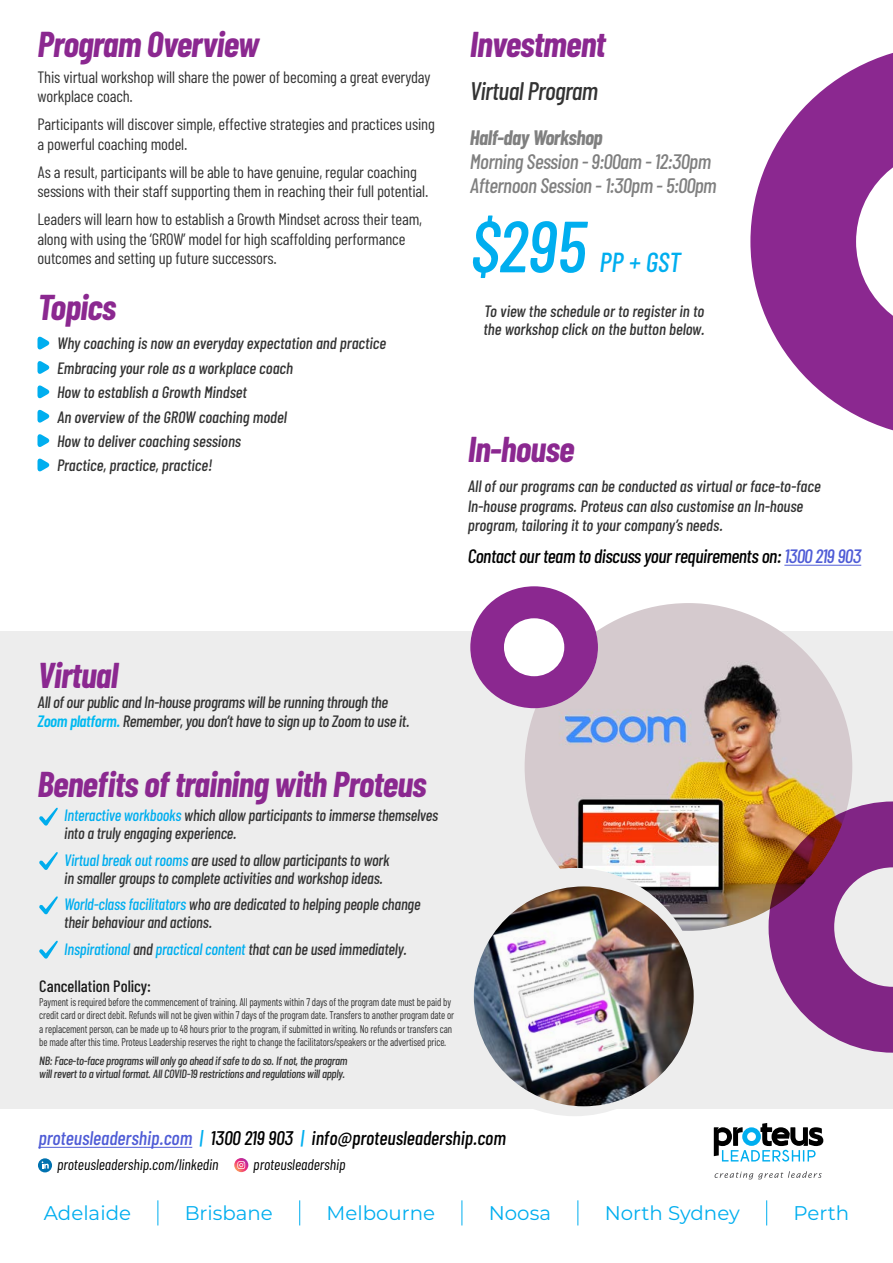
<style>
.page{position:relative;width:893px;height:1263px;background:#fff}
.page>*{position:absolute;margin:0;border:0;box-sizing:border-box;transform-origin:0 0}
.t1{font:italic 500 72.3px "Barlow Condensed";color:#00aeef}
.t2{font:italic 700 36px "Barlow Condensed";letter-spacing:-.02em;color:#8b2890}
.t3{font:italic 500 27.6px "Barlow Condensed";color:#00aeef}
.t4{font:italic 500 25.5px "Barlow Condensed";letter-spacing:-.02em;color:#333}
.t5{font:italic 500 21px "Barlow Condensed";letter-spacing:-.02em;color:#808080}
.t6{font:italic 700 21px "Barlow Condensed";letter-spacing:-.02em;color:#808080}
.subheading{font:italic 500 19.8px "Barlow Condensed";color:#000}
.subheading-2{font:19.8px "Montserrat";color:#00aeef}
.t7{font:italic 500 19.35px "Barlow Condensed";letter-spacing:-.02em;color:#000}
.t8{font:italic 500 16.5px/18px "Barlow Condensed";letter-spacing:-.01em;color:#333}
.t9{font:16.5px/19.5px "Barlow Condensed";letter-spacing:-.01em;color:#333}
.t10{font:italic 500 16.5px "Barlow Condensed";letter-spacing:-.01em;color:#00aeef}
.Body_text{font:500 16.5px "Barlow Condensed";color:#1a1a1a}
.subheading-3{font:italic 15.45px "Barlow Condensed";color:#000}
.t11{font:italic 500 12px/13.5px "Barlow Condensed";letter-spacing:-.02em;color:#333}
.Body_text-2{font:11.25px/13.5px "Barlow Condensed";letter-spacing:-.01em;color:#333;scale:.9 1}
.s1{color:#4f5cd6}
.s2{font-weight:600;color:#00b9f1}
.s3{color:#00aeef}
.s4{color:#333}
</style>
<div class="page">
<svg style="left:37px;top:337px;width:12px;height:12px"></svg>
<svg style="left:37px;top:361px;width:12px;height:13px"></svg>
<svg style="left:37px;top:385px;width:12px;height:13px"></svg>
<svg style="left:37px;top:410px;width:12px;height:13px"></svg>
<svg style="left:37px;top:434px;width:12px;height:13px"></svg>
<svg style="left:37px;top:458px;width:12px;height:13px"></svg>
<svg style="left:750px;top:53px;width:143px;height:378px;fill:#8b2890"></svg>
<hr style="left:784px;top:565px;width:77px;height:1px;background:#4f5cd6">
<div style="left:0;top:631px;width:893px;height:477px;background:#ededed"></div>
<img style="left:525px;top:603px;width:327px;height:328px;border-radius:164px">
<svg style="left:470px;top:586px;width:128px;height:122px"></svg>
<svg style="left:769px;top:801px;width:124px;height:252px"></svg>
<svg style="left:39px;top:808px;width:19px;height:18px"></svg>
<svg style="left:39px;top:852px;width:19px;height:18px"></svg>
<svg style="left:39px;top:896px;width:19px;height:18px"></svg>
<svg style="left:39px;top:941px;width:19px;height:18px"></svg>
<div style="left:451px;top:868px;width:247px;height:248px;background:#ededed;border-radius:50%"></div>
<img style="left:474px;top:886px;width:220px;height:220px;border-radius:110px">
<svg style="left:714px;top:1123px;width:109px;height:38px"></svg>
<svg style="left:715px;top:1171px;width:107px;height:8px"></svg>
<hr style="left:38px;top:1147px;width:154px;height:1px;background:#4f5cd6">
<svg style="left:38px;top:1158px;width:14px;height:14px"></svg>
<svg style="left:42px;top:1161px;width:7px;height:7px"></svg>
<svg style="left:234px;top:1158px;width:14px;height:14px"></svg>
<svg style="left:237px;top:1161px;width:8px;height:8px"></svg>
<svg style="left:158px;top:1200px;width:1px;height:25px"></svg>
<svg style="left:299px;top:1200px;width:1px;height:25px"></svg>
<svg style="left:462px;top:1200px;width:1px;height:25px"></svg>
<svg style="left:577px;top:1200px;width:1px;height:25px"></svg>
<svg style="left:766px;top:1200px;width:1px;height:25px"></svg>
<p class="t2" style="left:38px;top:22px;width:223px">Program Overview</p>
<p class="t9" style="left:38px;top:67px;width:395px">This virtual workshop will share the power of becoming a great everyday workplace coach.</p>
<p class="t9" style="left:38px;top:114px;width:399px">Participants will discover simple, effective strategies and practices using a powerful coaching model.</p>
<p class="t9" style="left:38px;top:162px;width:392px">As a result, participants will be able to have genuine, regular coaching sessions with their staff supporting them in reaching their full potential.</p>
<p class="t9" style="left:38px;top:209px;width:386px">Leaders will learn how to establish a Growth Mindset across their team, along with using the ‘GROW’ model for high scaffolding performance outcomes and setting up future successors.</p>
<p class="t2" style="left:38px;top:285px;width:80px">Topics</p>
<p class="t8" style="left:57px;top:334px;width:331px">Why coaching is now an everyday expectation and practice</p>
<p class="t8" style="left:57px;top:359px;width:238px">Embracing your role as a workplace coach</p>
<p class="t8" style="left:57px;top:383px;width:191px">How to establish a Growth Mindset</p>
<p class="t8" style="left:57px;top:407px;width:231px">An overview of the GROW coaching model</p>
<p class="t8" style="left:57px;top:432px;width:186px">How to deliver coaching sessions</p>
<p class="t8" style="left:57px;top:456px;width:157px">Practice, practice, practice!</p>
<p class="t2" style="left:470px;top:22px;width:137px">Investment</p>
<p class="t4" style="left:470px;top:75px;width:130px">Virtual Program</p>
<p class="t6" style="left:470px;top:125px;width:134px">Half-day Workshop</p>
<p class="t5" style="left:470px;top:149px;width:243px">Morning Session - 9:00am - 12:30pm</p>
<p class="t5" style="left:470px;top:173px;width:248px">Afternoon Session - 1:30pm - 5:00pm</p>
<p class="t1" style="left:470px;top:201px;width:118px">$295</p>
<p class="t3" style="left:599px;top:245px;width:83px">PP + GST</p>
<p class="t8" style="left:483px;top:302px;width:223px">To view the schedule or to register in to the workshop click on the button below.</p>
<p class="t2" style="left:468px;top:426px;width:108px">In-house</p>
<p class="t8" style="left:468px;top:476px;width:354px;line-height:19.5px">All of our programs can be conducted as virtual or face-to-face<br>In-house programs. Proteus can also customise an In-house program, tailoring it to your company’s needs.</p>
<p class="t7" style="left:468px;top:544px;width:395px">Contact our team to discuss your requirements on: <span class="s1">1300 219 903</span></p>
<p class="t2" style="left:38px;top:653px;width:82px">Virtual</p>
<p class="t8" style="left:38px;top:692px;width:374px;line-height:19.5px">All of our public and In-house programs will be running through the<br><span class="s2">Zoom platform.</span> Remember, you don’t have to sign up to Zoom to use it.</p>
<p class="t2" style="left:38px;top:762px;width:391px">Benefits of training with Proteus</p>
<p class="t8" style="left:64px;top:806px;width:375px"><span class="s3">Interactive workbooks</span> which allow participants to immerse themselves into a truly engaging experience.</p>
<p class="t8" style="left:64px;top:850px;width:327px"><span class="s3">Virtual break out rooms</span> are used to allow participants to work in smaller groups to complete activities and workshop ideas.</p>
<p class="t8" style="left:64px;top:895px;width:358px"><span class="s3">World-class facilitators</span> who are dedicated to helping people change their behaviour and actions.</p>
<p class="t10" style="left:64px;top:938px;width:344px">Inspirational <span class="s4">and</span> practical content <span class="s4">that can be used immediately.</span></p>
<p class="Body_text" style="left:39px;top:976px;width:113px">Cancellation Policy:</p>
<p class="Body_text-2" style="left:39px;top:994px;width:463px">Payment is required before the commencement of training. All payments within 7 days of the program date must be paid by credit card or direct debit. Refunds will not be given within 7 days of the program date. Transfers to another program date or a replacement person, can be made up to 48 hours prior to the program, if submitted in writing. No refunds or transfers can be made after this time. Proteus Leadership reserves the right to change the facilitators/speakers or the advertised price.</p>
<p class="t11" style="left:39px;top:1053px;width:310px">NB: Face-to-face programs will only go ahead if safe to do so. If not, the program will revert to a virtual format. All COVID-19 restrictions and regulations will apply.</p>
<p class="subheading" style="left:38px;top:1126px;width:469px"><span class="s1">proteusleadership.com</span> <span class="s3">|</span> 1300 219 903 <span class="s3">|</span> info@proteusleadership.com</p>
<p class="subheading-3" style="left:57px;top:1155px;width:163px">proteusleadership.com/linkedin</p>
<p class="subheading-3" style="left:253px;top:1155px;width:94px">proteusleadership</p>
<p class="subheading-2" style="left:44px;top:1199px;width:89px">Adelaide</p>
<p class="subheading-2" style="left:185px;top:1199px;width:90px">Brisbane</p>
<p class="subheading-2" style="left:327px;top:1199px;width:110px">Melbourne</p>
<p class="subheading-2" style="left:489px;top:1199px;width:64px">Noosa</p>
<p class="subheading-2" style="left:605px;top:1199px;width:137px">North Sydney</p>
<p class="subheading-2" style="left:793px;top:1199px;width:57px">Perth</p>
</div>
